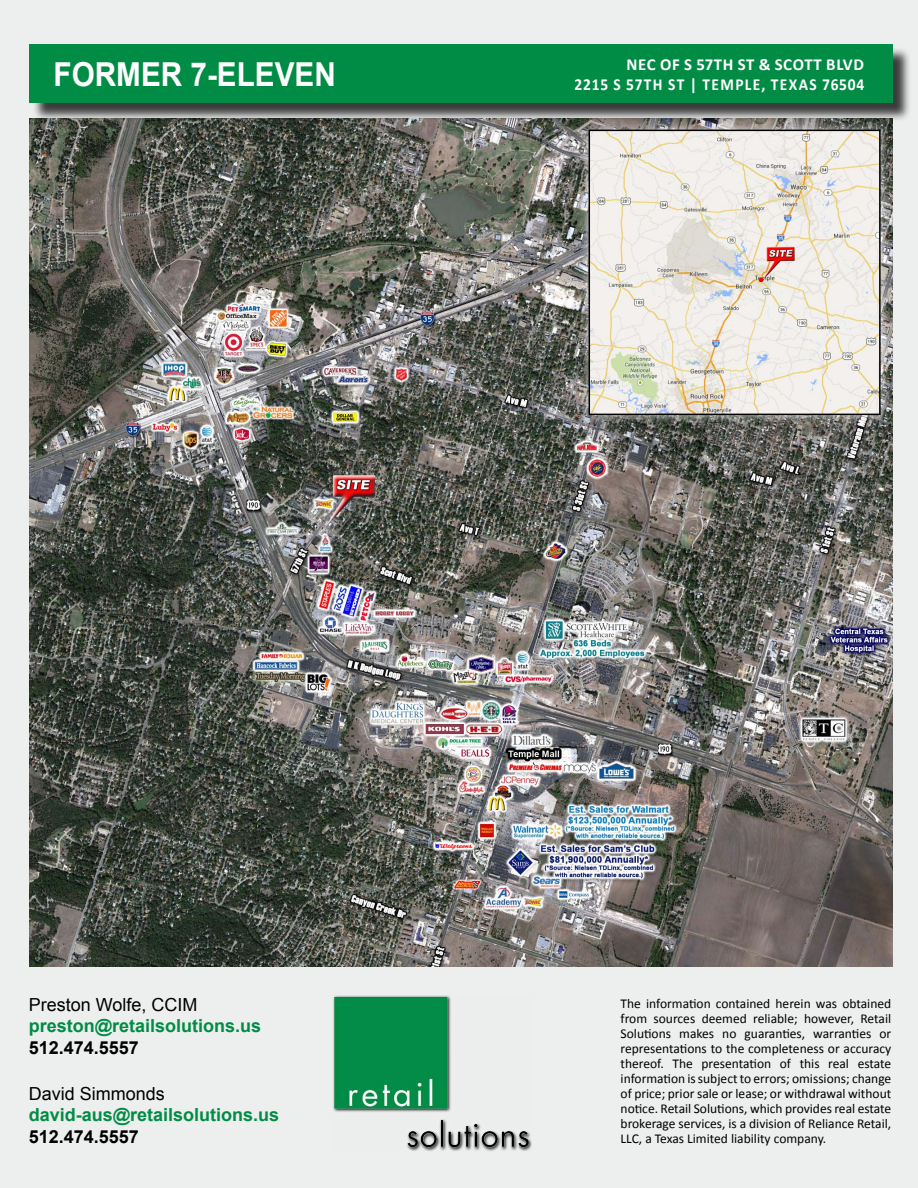
<style>
.page{position:relative;width:918px;height:1188px;background:#edeeee}
.page>*{position:absolute;margin:0;border:0;box-sizing:border-box;transform-origin:0 0}
.t1{font:700 33px "Arial";color:#fff;scale:.9 1}
.t2{font:700 18px "Arial";color:#008c45}
.t3{font:18px "Arial";color:#000}
.t4{font:700 18px "Arial";color:#000}
.t5{font:700 16.8px "Calibri";letter-spacing:.05em;color:#fff;scale:.92 1}
.t6{font:700 16.8px "Calibri";letter-spacing:.03em;color:#fff}
.t7{font:700 16.8px "Calibri";letter-spacing:.05em;color:#fff}
.t8{font:13.5px/15px "Calibri";color:#000;text-align:justify}
</style>
<div class="page">
<img style="left:30px;top:119px;width:863px;height:847px">
<div style="left:32px;top:47px;width:880px;height:75px;background:#000;opacity:.75"></div>
<div style="left:30px;top:45px;width:863px;height:58px;background:#008c45"></div>
<img style="left:333px;top:995px;width:199px;height:156px">
<div style="left:579px;top:120px;width:311px;height:305px;background:#fff;opacity:.75"></div>
<img style="left:592px;top:133px;width:286px;height:279px">
<div style="left:589px;top:130px;width:292px;height:285px;border:2px solid #000"></div>
<h1 class="t1" style="left:54px;top:52px;width:315px">Former 7-Eleven</h1>
<p class="t6" style="left:626px;top:54px;width:168px">NEC OF S 57TH ST &amp; SCOTT</p>
<p class="t7" style="left:826px;top:54px;width:37px">BLVD</p>
<p class="t5" style="left:575px;top:74px;width:161px">2215 S 57TH ST | TEMP</p>
<p class="t5" style="left:745px;top:74px;width:131px">LE, TEXAS 76504</p>
<h2 class="t3" style="left:29px;top:993px;width:170px">Preston Wolfe, CCIM</h2>
<h2 class="t2" style="left:29px;top:1014px;width:234px">preston@retailsolutions.us</h2>
<h2 class="t4" style="left:29px;top:1036px;width:112px">512.474.5557</h2>
<h2 class="t3" style="left:29px;top:1081px;width:138px">David Simmonds</h2>
<h2 class="t2" style="left:29px;top:1103px;width:252px">david-aus@retailsolutions.us</h2>
<h2 class="t4" style="left:29px;top:1124px;width:112px">512.474.5557</h2>
<p class="t8" style="left:621px;top:996px;width:272px">The information contained herein was obtained from sources deemed reliable; however, Retail Solutions makes no guaranties, warranties or representations to the completeness or accuracy thereof. The presentation of this real estate information is subject to errors; omissions; change of price; prior sale or lease; or withdrawal without notice. Retail Solutions, which provides real estate brokerage services, is a division of Reliance Retail, LLC, a Texas Limited liability company.</p>
</div>
